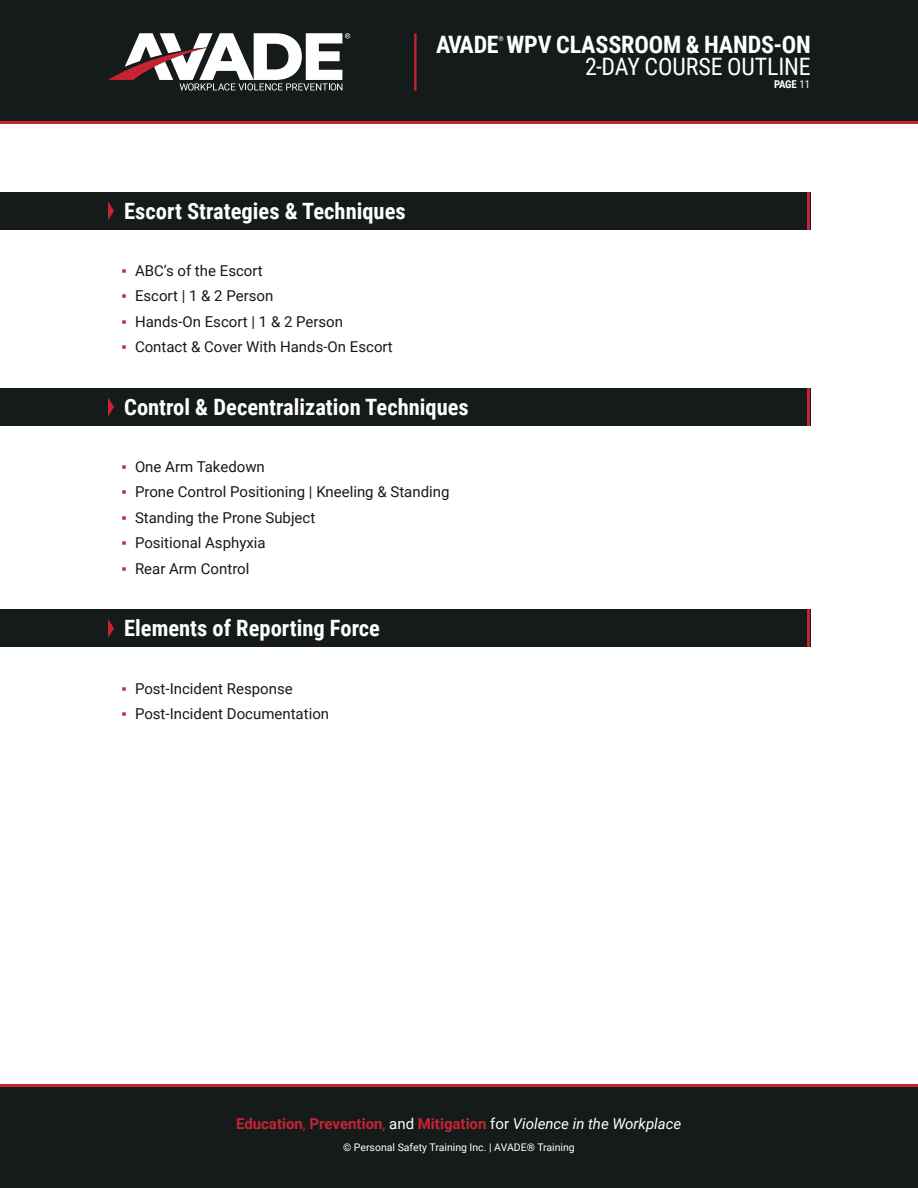
<style>
.page{position:relative;width:918px;height:1188px;background:#fff}
.page>*{position:absolute;margin:0;border:0;box-sizing:border-box;transform-origin:0 0}
.t1{font:700 24px "Roboto Condensed";letter-spacing:-.005em;color:#fff}
.t2{font:24px "Roboto Condensed";letter-spacing:-.005em;color:#fff}
.t3{font:700 22.5px "Roboto Condensed";color:#fff}
.t4{font:15px "Roboto";color:#151a1b}
.t5{font:700 15px "Roboto";color:#c72433}
.t6{font:700 10.8px "Roboto Condensed";color:#fff}
.t7{font:10.5px "Roboto";color:#fff}
.t8{font:700 6.75px "Roboto Condensed";color:#fff}
.s1{font-family:"Arial";color:#c72433}
.s2{font-weight:400}
.s3{font-weight:400;color:#fff}
.s4{font-weight:400;font-style:italic;color:#fff}
</style>
<div class="page">
<div style="left:0;top:10px;width:918px;height:114px;background:#c72433"></div>
<div style="left:0;top:0;width:918px;height:121px;background:#151a1b"></div>
<svg style="left:108px;top:33px;width:242px;height:58px"></svg>
<hr style="left:414px;top:33px;width:3px;height:58px;background:#c72433">
<div style="left:0;top:1084px;width:918px;height:62px;background:#c72433"></div>
<div style="left:0;top:1087px;width:918px;height:101px;background:#151a1b"></div>
<div style="left:0;top:192px;width:810px;height:38px;background:#151a1b"></div>
<svg style="left:108px;top:201px;width:6px;height:19px"></svg>
<hr style="left:808px;top:192px;width:2px;height:38px;background:#c72433">
<div style="left:0;top:388px;width:810px;height:38px;background:#151a1b"></div>
<svg style="left:108px;top:397px;width:6px;height:19px"></svg>
<hr style="left:808px;top:388px;width:2px;height:38px;background:#c72433">
<div style="left:0;top:610px;width:810px;height:37px;background:#151a1b"></div>
<svg style="left:108px;top:619px;width:6px;height:19px"></svg>
<hr style="left:808px;top:610px;width:2px;height:37px;background:#c72433">
<h1 class="t1" style="left:436px;top:27px;width:376px">AVADE WPV CLASSROOM &amp; HANDS-ON</h1>
<p class="t8" style="left:498px;top:34px;width:7px">®</p>
<h1 class="t2" style="left:585px;top:50px;width:227px">2-DAY COURSE OUTLINE</h1>
<p class="t3" style="left:124px;top:195px;width:283px">Escort Strategies &amp; Techniques</p>
<p class="t4" style="left:122px;top:260px;width:143px"><span class="s1">▪</span> ABC’s of the Escort</p>
<p class="t4" style="left:122px;top:286px;width:153px"><span class="s1">▪</span> Escort | 1 &amp; 2 Person</p>
<p class="t4" style="left:122px;top:311px;width:223px"><span class="s1">▪</span> Hands-On Escort | 1 &amp; 2 Person</p>
<p class="t4" style="left:122px;top:337px;width:273px"><span class="s1">▪</span> Contact &amp; Cover With Hands-On Escort</p>
<p class="t3" style="left:124px;top:391px;width:346px">Control &amp; Decentralization Techniques</p>
<p class="t4" style="left:122px;top:456px;width:145px"><span class="s1">▪</span> One Arm Takedown</p>
<p class="t4" style="left:122px;top:482px;width:330px"><span class="s1">▪</span> Prone Control Positioning | Kneeling &amp; Standing</p>
<p class="t4" style="left:122px;top:507px;width:195px"><span class="s1">▪</span> Standing the Prone Subject</p>
<p class="t4" style="left:122px;top:533px;width:146px"><span class="s1">▪</span> Positional Asphyxia</p>
<p class="t4" style="left:122px;top:558px;width:129px"><span class="s1">▪</span> Rear Arm Control</p>
<p class="t3" style="left:124px;top:613px;width:257px">Elements of Reporting Force</p>
<p class="t4" style="left:122px;top:678px;width:173px"><span class="s1">▪</span> Post-Incident Response</p>
<p class="t4" style="left:122px;top:703px;width:209px"><span class="s1">▪</span> Post-Incident Documentation</p>
<p class="t6" style="left:774px;top:77px;width:37px">PAGE <span class="s2">11</span></p>
<p class="t5" style="left:236px;top:1113px;width:447px">Education<span class="s2">,</span> Prevention<span class="s2">,</span> <span class="s3">and</span> Mitigation <span class="s3">for</span> <span class="s4">Violence in the Workplace</span></p>
<p class="t7" style="left:343px;top:1139px;width:233px">© Personal Safety Training Inc. | AVADE® Training</p>
</div>
